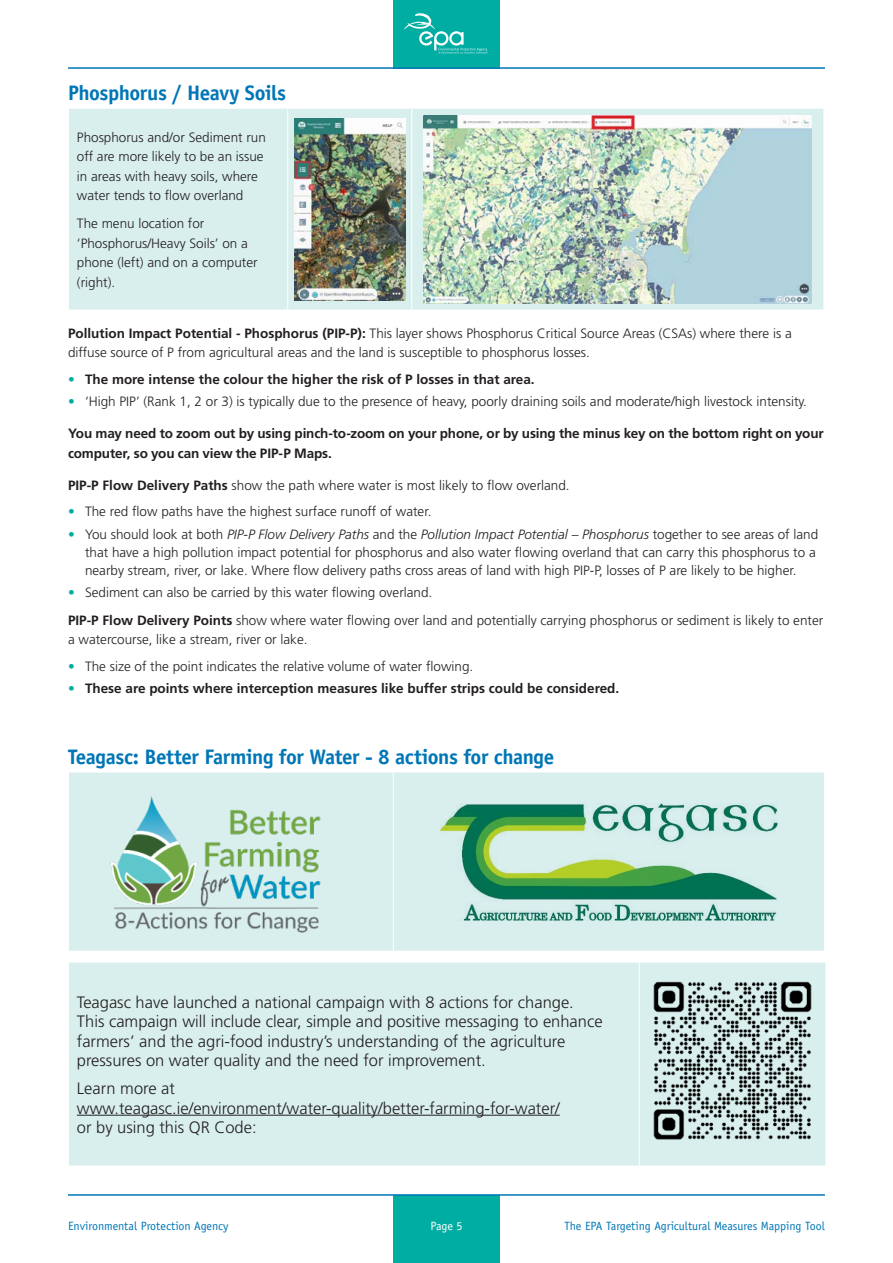
<style>
.page{position:relative;width:893px;height:1263px;background:#fff}
.page>*{position:absolute;margin:0;border:0;box-sizing:border-box;transform-origin:0 0}
.EPA_Header_2{font:700 21px "Officina Sans Std";letter-spacing:-.02em;color:#0076b6}
.EPA_Bodycopy_1{font:300 16.5px/19.5px "Frutiger LT Std";color:#231f20}
.EPA_Bodycopy_1-2{font:300 13.5px/19.5px "Frutiger LT Std";color:#231f20}
.EPA_Bodycopy_Subheads{font:700 13.5px/19.5px "Frutiger LT Std";color:#231f20}
.t1{font:12px "Officina Sans Std";color:#0076b6}
.t2{font:12px "Officina Sans Std";color:#fff}
.s1{font-weight:700}
.s2{font-weight:300;color:#00ada3}
.s3{color:#00ada3}
.s4{font-style:italic}
</style>
<div class="page">
<div style="left:393px;top:1195px;width:107px;height:68px;background:#00ada3"></div>
<div style="left:393px;top:0;width:107px;height:69px;background:#00ada3"></div>
<svg style="left:404px;top:13px;width:84px;height:41px"></svg>
<hr style="left:68px;top:67px;width:757px;height:2px;background:#0076b6">
<hr style="left:68px;top:1194px;width:757px;height:2px;background:#0076b6">
<div style="left:69px;top:109px;width:754px;height:201px;background:#d9efed"></div>
<hr style="left:287px;top:109px;width:1px;height:201px;background:#fff">
<hr style="left:411px;top:109px;width:1px;height:201px;background:#fff">
<img style="left:294px;top:118px;width:111px;height:182px">
<img style="left:424px;top:115px;width:388px;height:188px">
<div style="left:69px;top:772px;width:755px;height:179px;background:#d9efed"></div>
<hr style="left:393px;top:772px;width:1px;height:179px;background:#fff">
<img style="left:106px;top:788px;width:220px;height:146px">
<img style="left:440px;top:803px;width:337px;height:117px">
<div style="left:69px;top:963px;width:757px;height:202px;background:#d9efed"></div>
<hr style="left:639px;top:963px;width:1px;height:202px;background:#fff">
<hr style="left:77px;top:1115px;width:483px;height:1px;background:#231f20">
<img style="left:638px;top:965px;width:188px;height:190px">
<p class="EPA_Header_2" style="left:68px;top:80px;width:220px">Phosphorus / Heavy Soils</p>
<p class="EPA_Bodycopy_1-2" style="left:77px;top:127px;width:191px">Phosphorus and/or Sediment run off are more likely to be an issue in areas with heavy soils, where water tends to flow overland</p>
<p class="EPA_Bodycopy_1-2" style="left:77px;top:214px;width:182px">The menu location for ‘Phosphorus/Heavy Soils’ on a phone (left) and on a computer (right).</p>
<p class="EPA_Bodycopy_1-2" style="left:68px;top:323px;width:725px"><span class="s1">Pollution Impact Potential - Phosphorus (PIP-P):</span> This layer shows Phosphorus Critical Source Areas (CSAs) where there is a diffuse source of P from agricultural areas and the land is susceptible to phosphorus losses.</p>
<p class="EPA_Bodycopy_Subheads" style="left:68px;top:369px;width:468px"><span class="s2">•</span> The more intense the colour the higher the risk of P losses in that area.</p>
<p class="EPA_Bodycopy_1-2" style="left:68px;top:392px;width:740px"><span class="s3">•</span> ‘High PIP’ (Rank 1, 2 or 3) is typically due to the presence of heavy, poorly draining soils and moderate/high livestock intensity.</p>
<p class="EPA_Bodycopy_Subheads" style="left:68px;top:424px;width:757px">You may need to zoom out by using pinch-to-zoom on your phone, or by using the minus key on the bottom right on your computer, so you can view the PIP-P Maps.</p>
<p class="EPA_Bodycopy_1-2" style="left:68px;top:476px;width:503px"><span class="s1">PIP-P Flow Delivery Paths</span> show the path where water is most likely to flow overland.</p>
<p class="EPA_Bodycopy_1-2" style="left:68px;top:502px;width:365px"><span class="s3">•</span> The red flow paths have the highest surface runoff of water.</p>
<p class="EPA_Bodycopy_1-2" style="left:85px;top:525px;width:735px;line-height:18px;text-indent:-17px"><span class="s3">•</span> You should look at both <span class="s4">PIP-P Flow Delivery Paths</span> and the <span class="s4">Pollution Impact Potential – Phosphorus</span> together to see areas of land that have a high pollution impact potential for phosphorus and also water flowing overland that can carry this phosphorus to a nearby stream, river, or lake. Where flow delivery paths cross areas of land with high PIP-P, losses of P are likely to be higher.</p>
<p class="EPA_Bodycopy_1-2" style="left:68px;top:583px;width:366px"><span class="s3">•</span> Sediment can also be carried by this water flowing overland.</p>
<p class="EPA_Bodycopy_1-2" style="left:68px;top:611px;width:757px"><span class="s1">PIP-P Flow Delivery Points</span> show where water flowing over land and potentially carrying phosphorus or sediment is likely to enter a watercourse, like a stream, river or lake.</p>
<p class="EPA_Bodycopy_1-2" style="left:68px;top:657px;width:407px"><span class="s3">•</span> The size of the point indicates the relative volume of water flowing.</p>
<p class="EPA_Bodycopy_Subheads" style="left:68px;top:679px;width:553px"><span class="s2">•</span> These are points where interception measures like buffer strips could be considered.</p>
<p class="EPA_Header_2" style="left:68px;top:744px;width:488px">Teagasc: Better Farming for Water - 8 actions for change</p>
<p class="EPA_Bodycopy_1" style="left:77px;top:992px;width:527px">Teagasc have launched a national campaign with 8 actions for change.<br>This campaign will include clear, simple and positive messaging to enhance farmers’ and the agri-food industry’s understanding of the agriculture pressures on water quality and the need for improvement.</p>
<p class="EPA_Bodycopy_1" style="left:77px;top:1079px;width:484px">Learn more at www.teagasc.ie/environment/water-quality/better-farming-for-water/ or by using this QR Code:</p>
<p class="t1" style="left:68px;top:1219px;width:162px">Environmental Protection Agency</p>
<p class="t2" style="left:430px;top:1219px;width:34px">Page 5</p>
<p class="t1" style="left:565px;top:1219px;width:262px">The EPA Targeting Agricultural Measures Mapping Tool</p>
</div>
